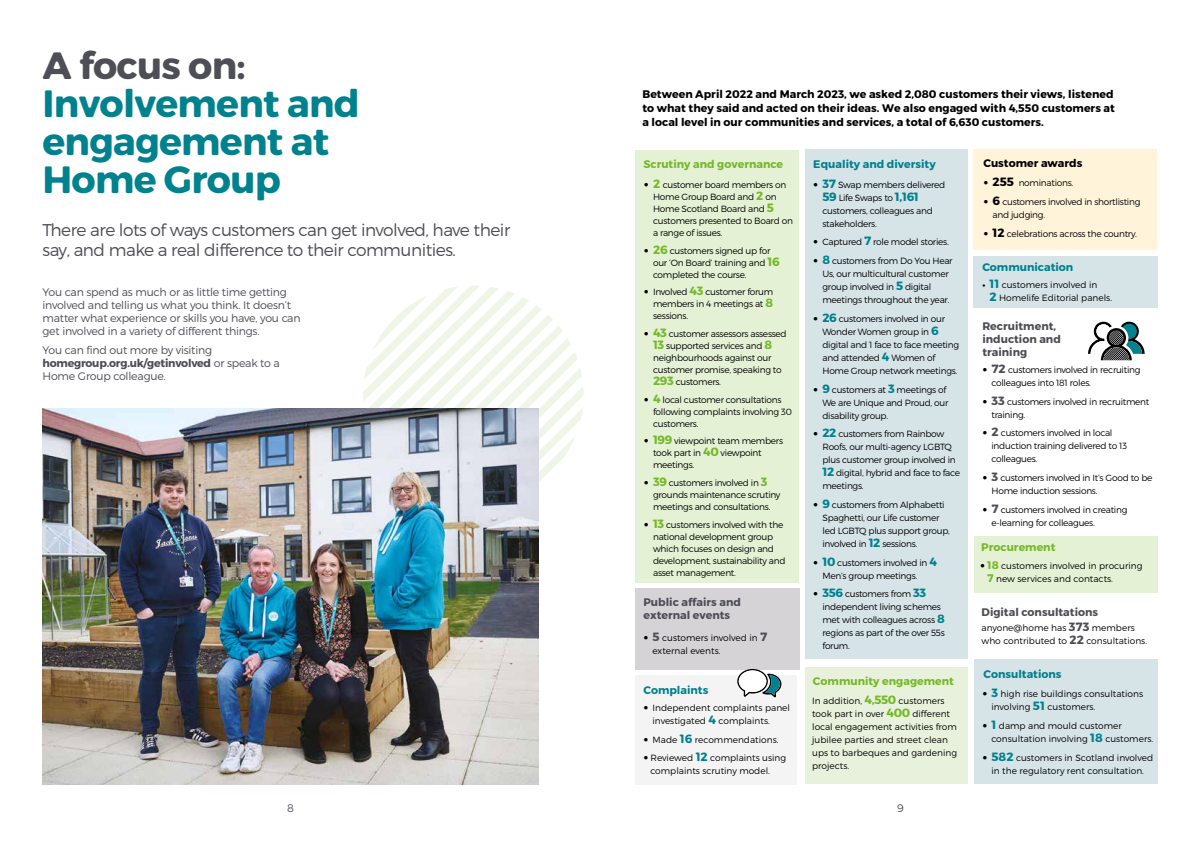
<style>
.page{position:relative;width:1191px;height:842px;background:#fff}
.page>*{position:absolute;margin:0;border:0;box-sizing:border-box;transform-origin:0 0}
.t1{font:38px/38px "Trueno Round Bd";letter-spacing:-.02em;color:#00828e}
.t2{font:38px "Trueno Round Bd";letter-spacing:-.02em;color:#4d4e56}
.t3{font:17px/20px "Trueno Lt";letter-spacing:-.03em;color:#4d4e56}
.t4{font:11px/14px "Trueno Round Bd";color:#000;text-align:justify}
.t5{font:11px/13px "Trueno Lt";letter-spacing:-.02em;color:#4d4e56}
.t6{font:11px/13px "Trueno Round Bd";color:#4d4e56}
.t7{font:11px "Trueno Round Bd";color:#00828e}
.t8{font:11px "Trueno Round Bd";color:#76b82a}
.t9{font:11px "Trueno Bd";letter-spacing:-.02em;color:#4d4e56}
.t10{font:9px/13px "Trueno Lt";letter-spacing:-.03em;color:#000}
.t11{font:9px/13px "Trueno Lt";color:#000}
.s1{font-family:"Trueno Lt"}
.s2{font-family:"Trueno Round Bd";font-size:12px;color:#76b82a}
.s3{font-family:"Trueno Round Bd";font-size:12px;color:#4d4e56}
.s4{font-family:"Trueno Round Bd";font-size:12px;color:#00828e}
.s5{font-family:"Trueno Round Bd";font-size:12px}
.s6{font-family:"Trueno Round Bd"}
.s7{font-family:"Trueno Round Bd";font-size:11px;color:#76b82a}
</style>
<div class="page">
<svg style="left:363px;top:286px;width:220px;height:196px"></svg>
<img style="left:43px;top:408px;width:496px;height:376px">
<div style="left:635px;top:150px;width:163px;height:432px;background:#e4f1d4"></div>
<div style="left:635px;top:675px;width:162px;height:109px;background:#f5f4f4"></div>
<div style="left:974px;top:536px;width:183px;height:57px;background:#e4f1d4"></div>
<div style="left:805px;top:150px;width:162px;height:509px;background:#d6e3e7"></div>
<div style="left:804px;top:667px;width:163px;height:117px;background:#e8f1db"></div>
<div style="left:973px;top:149px;width:184px;height:101px;background:#fff4da"></div>
<div style="left:973px;top:256px;width:184px;height:51px;background:#d6e3e7"></div>
<div style="left:635px;top:588px;width:164px;height:82px;background:#d5d3d6"></div>
<svg style="left:737px;top:669px;width:44px;height:28px"></svg>
<svg style="left:1088px;top:322px;width:56px;height:38px"></svg>
<div style="left:974px;top:659px;width:183px;height:125px;background:#d6e3e7"></div>
<h1 class="t2" style="left:43px;top:42px;width:205px">A focus on:</h1>
<h1 class="t1" style="left:43px;top:85px;width:319px">Involvement and engagement at<br>Home Group</h1>
<h2 class="t3" style="left:43px;top:220px;width:469px">There are lots of ways customers can get involved, have their say, and make a real difference to their communities.</h2>
<p class="t5" style="left:43px;top:286px;width:260px">You can spend as much or as little time getting involved and telling us what you think. It doesn’t matter what experience or skills you have, you can get involved in a variety of different things.</p>
<p class="t5" style="left:43px;top:343px;width:171px">You can find out more by visiting</p>
<p class="t9" style="left:43px;top:356px;width:239px">homegroup.org.uk/getinvolved <span class="s1">or speak to a</span></p>
<p class="t5" style="left:43px;top:369px;width:125px">Home Group colleague.</p>
<p class="t4" style="left:642px;top:87px;width:474px">Between April 2022 and March 2023, we asked 2,080 customers their views, listened to what they said and acted on their ideas. We also engaged with 4,550 customers at a local level in our communities and services, a total of 6,630 customers.</p>
<p class="t8" style="left:643px;top:157px;width:141px">Scrutiny and governance</p>
<p class="t10" style="left:653px;top:179px;width:141px;line-height:12px"><span class="s2">2</span> customer board members on<br>Home Group Board and <span class="s2">2</span> on<br>Home Scotland Board and <span class="s2">5 </span>customers presented to Board on a range of issues.</p>
<p class="t10" style="left:653px;top:244px;width:128px;line-height:12px"><span class="s2">26</span> customers signed up for our ‘On Board’ training and <span class="s2">16 </span>completed the course.</p>
<p class="t10" style="left:653px;top:286px;width:122px;line-height:12px;text-align:justify">Involved <span class="s2">43</span> customer forum members in 4 meetings at <span class="s2">8 </span>sessions.</p>
<p class="t10" style="left:653px;top:328px;width:135px;line-height:12px"><span class="s2">43</span> customer assessors assessed<br><span class="s2">13</span> supported services and <span class="s2">8 </span>neighbourhoods against our customer promise, speaking to<br><span class="s2">293</span> customers.</p>
<p class="t10" style="left:653px;top:393px;width:140px;line-height:12px"><span class="s2">4</span> local customer consultations following complaints involving 30 customers.</p>
<p class="t10" style="left:653px;top:435px;width:131px;line-height:12px"><span class="s2">199</span> viewpoint team members took part in <span class="s2">40</span> viewpoint meetings.</p>
<p class="t10" style="left:653px;top:477px;width:129px;line-height:12px"><span class="s2">39</span> customers involved in <span class="s2">3 </span>grounds maintenance scrutiny meetings and consultations.</p>
<p class="t10" style="left:653px;top:518px;width:134px;line-height:12px"><span class="s2">13</span> customers involved with the national development group which focuses on design and development, sustainability and asset management.</p>
<p class="t6" style="left:643px;top:595px;width:99px">Public affairs and external events</p>
<p class="t11" style="left:652px;top:631px;width:116px"><span class="s3">5</span> customers involved in <span class="s3">7 </span>external events.</p>
<p class="t7" style="left:643px;top:683px;width:66px">Complaints</p>
<p class="t11" style="left:652px;top:701px;width:139px">Independent complaints panel investigated <span class="s4">4</span> complaints.</p>
<p class="t11" style="left:650px;top:730px;width:137px;line-height:18.7px">Made <span class="s4">16</span> recommendations.<br>Reviewed <span class="s4">12</span> complaints using</p>
<p class="t11" style="left:650px;top:764px;width:121px">complaints scrutiny model.</p>
<p class="t7" style="left:813px;top:157px;width:124px">Equality and diversity</p>
<p class="t10" style="left:822px;top:178px;width:124px"><span class="s4">37</span> Swap members delivered<br><span class="s4">59</span> Life Swaps to <span class="s4">1,161 </span>customers, colleagues and stakeholders.</p>
<p class="t10" style="left:822px;top:233px;width:132px;line-height:18.7px">Captured <span class="s4">7</span> role model stories.<br><span class="s4">8</span> customers from Do You Hear</p>
<p class="t10" style="left:822px;top:267px;width:128px">Us, our multicultural customer group involved in <span class="s4">5</span> digital meetings throughout the year.</p>
<p class="t10" style="left:822px;top:312px;width:138px"><span class="s4">26</span> customers involved in our<br>Wonder Women group in <span class="s4">6 </span>digital and 1 face to face meeting and attended <span class="s4">4</span> Women of<br>Home Group network meetings.</p>
<p class="t10" style="left:822px;top:383px;width:127px"><span class="s4">9</span> customers at <span class="s4">3</span> meetings of<br>We are Unique and Proud, our disability group.</p>
<p class="t10" style="left:822px;top:427px;width:139px"><span class="s4">22</span> customers from Rainbow<br>Roofs, our multi-agency LGBTQ plus customer group involved in<br><span class="s4">12</span> digital, hybrid and face to face meetings.</p>
<p class="t10" style="left:822px;top:498px;width:129px"><span class="s4">9</span> customers from Alphabetti<br>Spaghetti, our Life customer led LGBTQ plus support group, involved in <span class="s4">12</span> sessions.</p>
<p class="t10" style="left:822px;top:556px;width:116px"><span class="s4">10</span> customers involved in <span class="s4">4<br></span>Men’s group meetings.</p>
<p class="t10" style="left:822px;top:587px;width:124px"><span class="s4">356</span> customers from <span class="s4">33 </span>independent living schemes met with colleagues across <span class="s4">8 </span>regions as part of the over 55s forum.</p>
<p class="t8" style="left:813px;top:674px;width:142px">Community engagement</p>
<p class="t11" style="left:812px;top:694px;width:146px">In addition, <span class="s2">4,550</span> customers took part in over <span class="s2">400</span> different local engagement activities from jubilee parties and street clean ups to barbeques and gardening projects.</p>
<p class="t4" style="left:983px;top:157px;width:101px">Customer awards</p>
<p class="t10" style="left:992px;top:174px;width:149px;line-height:18.7px"><span class="s5">255</span> nominations.<br><span class="s5">6</span> customers involved in shortlisting</p>
<p class="t10" style="left:992px;top:205px;width:146px;line-height:18.7px">and judging.<br><span class="s5">12</span> celebrations across the country.</p>
<p class="t7" style="left:982px;top:261px;width:92px">Communication</p>
<p class="t11" style="left:989px;top:278px;width:124px;text-indent:-7px"><span class="s6">•</span> <span class="s4">11</span> customers involved in<br><span class="s4">2</span> Homelife Editorial panels.</p>
<p class="t6" style="left:982px;top:319px;width:80px">Recruitment, induction and training</p>
<p class="t10" style="left:991px;top:363px;width:150px"><span class="s3">72</span> customers involved in recruiting colleagues into 181 roles.</p>
<p class="t10" style="left:991px;top:395px;width:159px"><span class="s3">33</span> customers involved in recruitment training.</p>
<p class="t10" style="left:991px;top:426px;width:137px"><span class="s3">2</span> customers involved in local induction training delivered to 13 colleagues.</p>
<p class="t10" style="left:991px;top:471px;width:162px"><span class="s3">3</span> customers involved in It’s Good to be<br>Home induction sessions.</p>
<p class="t10" style="left:991px;top:503px;width:137px"><span class="s3">7</span> customers involved in creating e-learning for colleagues.</p>
<p class="t8" style="left:981px;top:540px;width:76px">Procurement</p>
<p class="t11" style="left:987px;top:559px;width:157px"><span class="s7">18</span> customers involved in procuring<br><span class="s7">7</span> new services and contacts.</p>
<p class="t6" style="left:981px;top:606px;width:118px">Digital consultations</p>
<p class="t11" style="left:981px;top:621px;width:167px">anyone@home has <span class="s3">373</span> members who contributed to <span class="s3">22</span> consultations.</p>
<p class="t7" style="left:983px;top:667px;width:80px">Consultations</p>
<p class="t11" style="left:991px;top:687px;width:153px"><span class="s4">3</span> high rise buildings consultations involving <span class="s4">51</span> customers.</p>
<p class="t11" style="left:991px;top:719px;width:163px"><span class="s4">1</span> damp and mould customer consultation involving <span class="s4">18</span> customers.</p>
<p class="t11" style="left:991px;top:751px;width:163px"><span class="s4">582</span> customers in Scotland involved in the regulatory rent consultation.</p>
<p class="t5" style="left:287px;top:801px;width:8px">8</p>
<p class="t5" style="left:897px;top:801px;width:8px">9</p>
</div>
